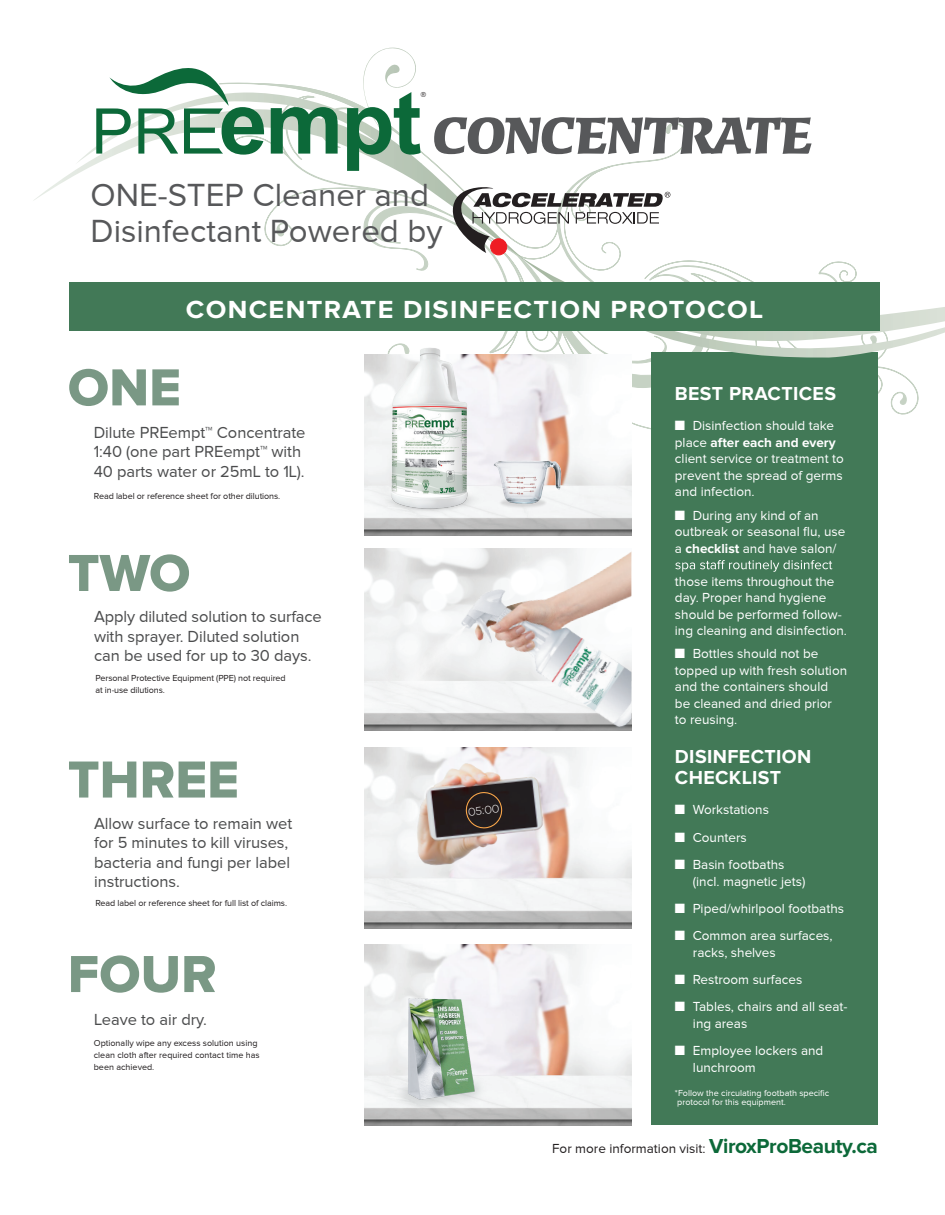
<style>
.page{position:relative;width:945px;height:1215px;background:#fff}
.page>*{position:absolute;margin:0;border:0;box-sizing:border-box;transform-origin:0 0}
.t1{font:54px "Proxima Nova Extrabld";color:#7a9885}
.t2{font:33px/36px "Proxima Nova";color:#57585a}
.t3{font:700 25.65px "Proxima Nova";letter-spacing:.05em;color:#fff;scale:1.05 1}
.t4{font:700 19.5px/21px "Proxima Nova";letter-spacing:.02em;color:#fff}
.t5{font:16.5px/19.5px "Proxima Nova";letter-spacing:-.005em;color:#4b4c4d}
.t6{font:13.5px/16.5px "Proxima Nova";color:#fff}
.t7{font:13.5px "Proxima Nova";color:#231f20}
.t8{font:12px "Proxima Nova";color:#231f20}
.t9{font:300 11.1px "Gotham";color:#fff}
.t10{font:9px/12px "Proxima Nova";letter-spacing:-.01em;color:#231f20}
.t11{font:9px/9px "Proxima Nova";color:#fff}
.s1{font-weight:700}
.s2{font-weight:700;font-size:21px;color:#0c6939}
</style>
<div class="page">
<div style="left:651px;top:353px;width:227px;height:772px;background:#427957"></div>
<img style="left:364px;top:355px;width:267px;height:181px">
<img style="left:364px;top:548px;width:74px;height:183px">
<img style="left:489px;top:450px;width:77px;height:59px">
<img style="left:364px;top:945px;width:267px;height:180px">
<img style="left:364px;top:747px;width:267px;height:181px">
<img style="left:405px;top:752px;width:146px;height:123px">
<svg style="left:466px;top:792px;width:36px;height:37px"></svg>
<img style="left:438px;top:548px;width:193px;height:183px">
<img style="left:364px;top:625px;width:138px;height:84px">
<svg style="left:34px;top:47px;width:424px;height:199px"></svg>
<div style="left:69px;top:282px;width:811px;height:49px;background:#427957"></div>
<svg style="left:96px;top:63px;width:326px;height:108px"></svg>
<img style="left:393px;top:996px;width:97px;height:129px">
<svg style="left:368px;top:185px;width:577px;height:243px"></svg>
<svg style="left:434px;top:117px;width:378px;height:37px"></svg>
<svg style="left:675px;top:560px;width:157px;height:12px"></svg>
<img style="left:375px;top:341px;width:114px;height:183px">
<p class="t8" style="left:421px;top:90px;width:7px">®</p>
<h2 class="t2" style="left:91px;top:177px;width:354px">ONE-STEP Cleaner and<br>Disinfectant Powered by</h2>
<h3 class="t3" style="left:186px;top:294px;width:551px">CONCENTRATE DISINFECTION PROTOCOL</h3>
<h1 class="t1" style="left:68px;top:356px;width:115px">ONE</h1>
<p class="t5" style="left:94px;top:422px;width:213px">Dilute PREempt™ Concentrate<br>1:40 (one part PREempt™ with<br>40 parts water or 25mL to 1L).</p>
<p class="t10" style="left:94px;top:489px;width:188px">Read label or reference sheet for other dilutions.</p>
<h1 class="t1" style="left:68px;top:542px;width:124px">TWO</h1>
<p class="t5" style="left:94px;top:607px;width:229px">Apply diluted solution to surface with sprayer. Diluted solution can be used for up to 30 days.</p>
<p class="t10" style="left:95px;top:672px;width:192px">Personal Protective Equipment (PPE) not required at in-use dilutions.</p>
<h1 class="t1" style="left:68px;top:748px;width:173px">THREE</h1>
<p class="t5" style="left:94px;top:813px;width:200px">Allow surface to remain wet for 5 minutes to kill viruses, bacteria and fungi per label instructions.</p>
<p class="t10" style="left:95px;top:897px;width:193px">Read label or reference sheet for full list of claims.</p>
<h1 class="t1" style="left:68px;top:943px;width:150px">FOUR</h1>
<p class="t5" style="left:94px;top:1009px;width:114px">Leave to air dry.</p>
<p class="t10" style="left:94px;top:1037px;width:167px">Optionally wipe any excess solution using clean cloth after required contact time has been achieved.</p>
<p class="t9" style="left:467px;top:806px;width:33px;rotate:-7deg">05:00</p>
<h3 class="t4" style="left:675px;top:384px;width:163px">BEST PRACTICES</h3>
<p class="t6" style="left:675px;top:418px;width:170px">■ Disinfection should take place <span class="s1">after each and every </span>client service or treatment to prevent the spread of germs and infection.</p>
<p class="t6" style="left:675px;top:507px;width:172px">■ During any kind of an outbreak or seasonal flu, use a <span class="s1">checklist</span> and have salon/</p>
<p class="t6" style="left:675px;top:573px;width:174px">those items throughout the day. Proper hand hygiene should be performed follow&shy;ing cleaning and disinfection.</p>
<p class="t6" style="left:675px;top:646px;width:174px">■ Bottles should not be topped up with fresh solution and the containers should<br>be cleaned and dried prior<br>to reusing.</p>
<h3 class="t4" style="left:675px;top:747px;width:138px">DISINFECTION<br>CHECKLIST</h3>
<p class="t6" style="left:675px;top:802px;width:96px">■ Workstations</p>
<p class="t6" style="left:675px;top:829px;width:73px">■ Counters</p>
<p class="t6" style="left:693px;top:856px;width:114px;text-indent:-18px">■ Basin footbaths (incl. magnetic jets)</p>
<p class="t6" style="left:675px;top:900px;width:171px">■ Piped/whirlpool footbaths</p>
<p class="t6" style="left:693px;top:927px;width:141px;text-indent:-18px">■ Common area surfaces, racks, shelves</p>
<p class="t6" style="left:675px;top:971px;width:129px">■ Restroom surfaces</p>
<p class="t6" style="left:693px;top:998px;width:156px;text-indent:-18px">■ Tables, chairs and all seat&shy;ing areas</p>
<p class="t6" style="left:693px;top:1042px;width:132px;text-indent:-18px">■ Employee lockers and lunchroom</p>
<p class="t11" style="left:675px;top:1088px;width:156px">*Follow the circulating footbath specific protocol for this equipment.</p>
<p class="t7" style="left:552px;top:1141px;width:327px">For more information visit: <span class="s2">ViroxProBeauty.ca</span></p>
</div>
